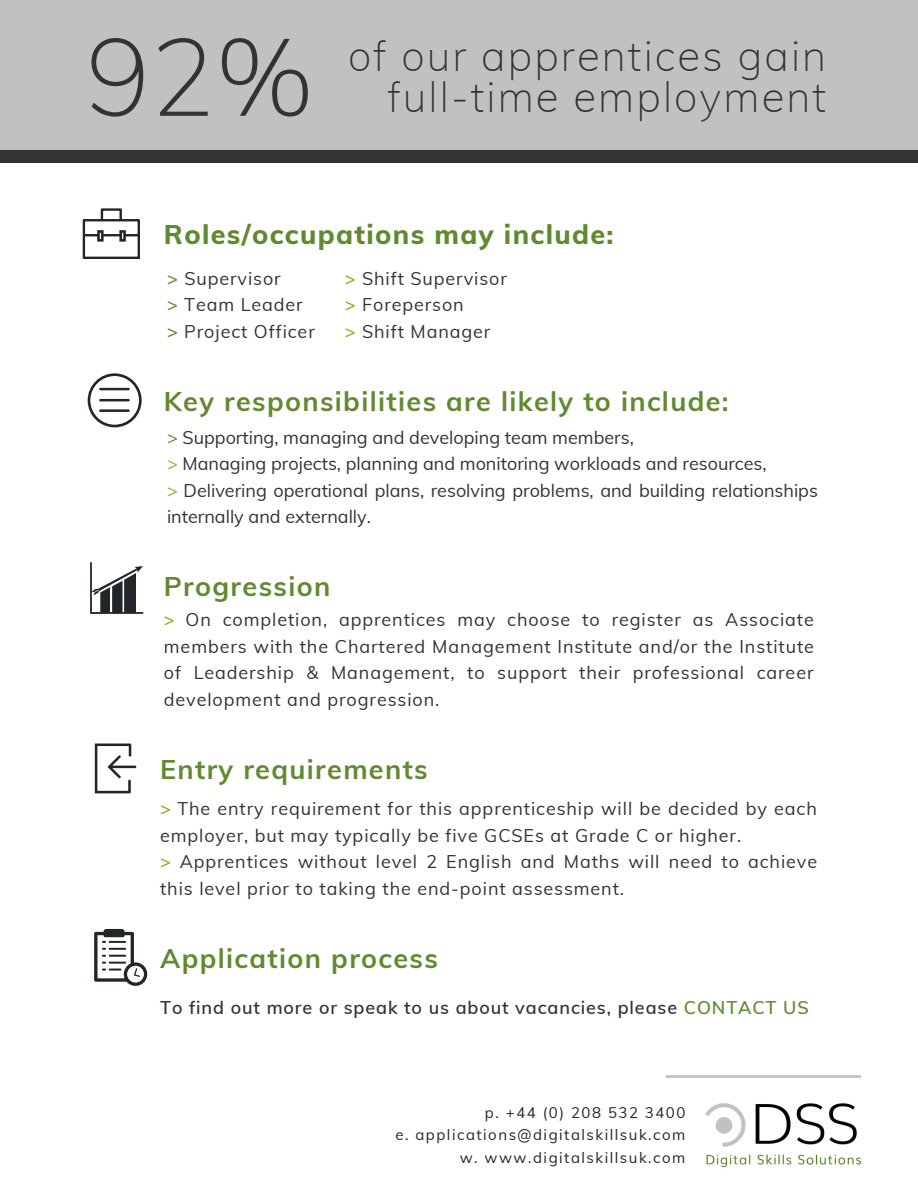
<style>
.page{position:relative;width:918px;height:1188px;background:#fff}
.page>*{position:absolute;margin:0;border:0;box-sizing:border-box;transform-origin:0 0}
.t1{font:200 108px "Muli";color:#333}
.t2{font:200 42px "Muli";letter-spacing:.05em;color:#333}
.t3{font:700 27px "Muli";letter-spacing:.05em;color:#61892f}
.t4{font:800 27px "Muli";letter-spacing:.05em;color:#61892f}
.t5{font:18px/26.5px "Muli";letter-spacing:.05em;color:#333}
.t6{font:18px/26.5px "Muli";color:#333}
.t7{font:600 18px "Muli";letter-spacing:.05em;color:#333}
.t8{font:15px/22.5px "Muli";letter-spacing:.1em;color:#222629;text-align:right}
.s1{font-weight:600;color:#61892f}
.s2{font-weight:600;color:#90af24}
.s3{color:#61892f}
.s4{color:#90af24}
</style>
<div class="page">
<div style="left:0;top:0;width:918px;height:163px;background:#333"></div>
<div style="left:0;top:0;width:918px;height:149px;background:#c2c1c0"></div>
<svg style="left:666px;top:1075px;width:195px;height:3px"></svg>
<img style="left:705px;top:1103px;width:156px;height:63px">
<svg style="left:83px;top:208px;width:57px;height:51px"></svg>
<svg style="left:88px;top:373px;width:54px;height:54px"></svg>
<hr style="left:99px;top:399px;width:31px;height:2px;background:#222629;border-radius:2px">
<hr style="left:99px;top:388px;width:31px;height:2px;background:#222629;border-radius:2px">
<hr style="left:99px;top:409px;width:31px;height:3px;background:#222629;border-radius:2px">
<svg style="left:90px;top:562px;width:53px;height:52px"></svg>
<svg style="left:95px;top:744px;width:41px;height:49px"></svg>
<svg style="left:94px;top:929px;width:53px;height:57px"></svg>
<h1 class="t1" style="left:85px;top:7px;width:231px">92%</h1>
<h2 class="t2" style="left:348px;top:29px;width:479px">of our apprentices gain</h2>
<h2 class="t2" style="left:388px;top:70px;width:440px">full-time employment</h2>
<h3 class="t4" style="left:164px;top:217px;width:451px">Roles/occupations may include:</h3>
<p class="t5" style="left:167px;top:265px;width:149px"><span class="s1">&gt;</span> Supervisor<br><span class="s1">&gt;</span> Team Leader <span class="s1">&gt;</span> Project Officer</p>
<p class="t5" style="left:345px;top:265px;width:164px"><span class="s2">&gt;</span> Shift Supervisor <span class="s2">&gt;</span> Foreperson<br><span class="s2">&gt;</span> Shift Manager</p>
<h3 class="t3" style="left:164px;top:384px;width:566px">Key responsibilities are likely to include:</h3>
<p class="t6" style="left:167px;top:423px;width:653px"><span class="s3">&gt;</span> Supporting, managing and developing team members,<br><span class="s4">&gt;</span> Managing projects, planning and monitoring workloads and resources,<br><span class="s4">&gt;</span> Delivering operational plans, resolving problems, and building relationships internally and externally.</p>
<h3 class="t3" style="left:164px;top:569px;width:168px">Progression</h3>
<p class="t5" style="left:164px;top:606px;width:652px;text-align:justify"><span class="s2">&gt;</span> On completion, apprentices may choose to register as Associate members with the Chartered Management Institute and/or the Institute of Leadership &amp; Management, to support their professional career development and progression.</p>
<h3 class="t3" style="left:160px;top:752px;width:269px">Entry requirements</h3>
<p class="t5" style="left:160px;top:795px;width:659px"><span class="s2">&gt;</span> The entry requirement for this apprenticeship will be decided by each employer, but may typically be five GCSEs at Grade C or higher.<br><span class="s2">&gt;</span> Apprentices without level 2 English and Maths will need to achieve this level prior to taking the end-point assessment.</p>
<h3 class="t3" style="left:160px;top:941px;width:279px">Application process</h3>
<p class="t7" style="left:160px;top:996px;width:650px">To find out more or speak to us about vacancies, please <span class="s3">CONTACT US</span></p>
<p class="t8" style="left:395px;top:1101px;width:292px">p. +44 (0) 208 532 3400<br>e. applications@digitalskillsuk.com w. www.digitalskillsuk.com</p>
</div>
